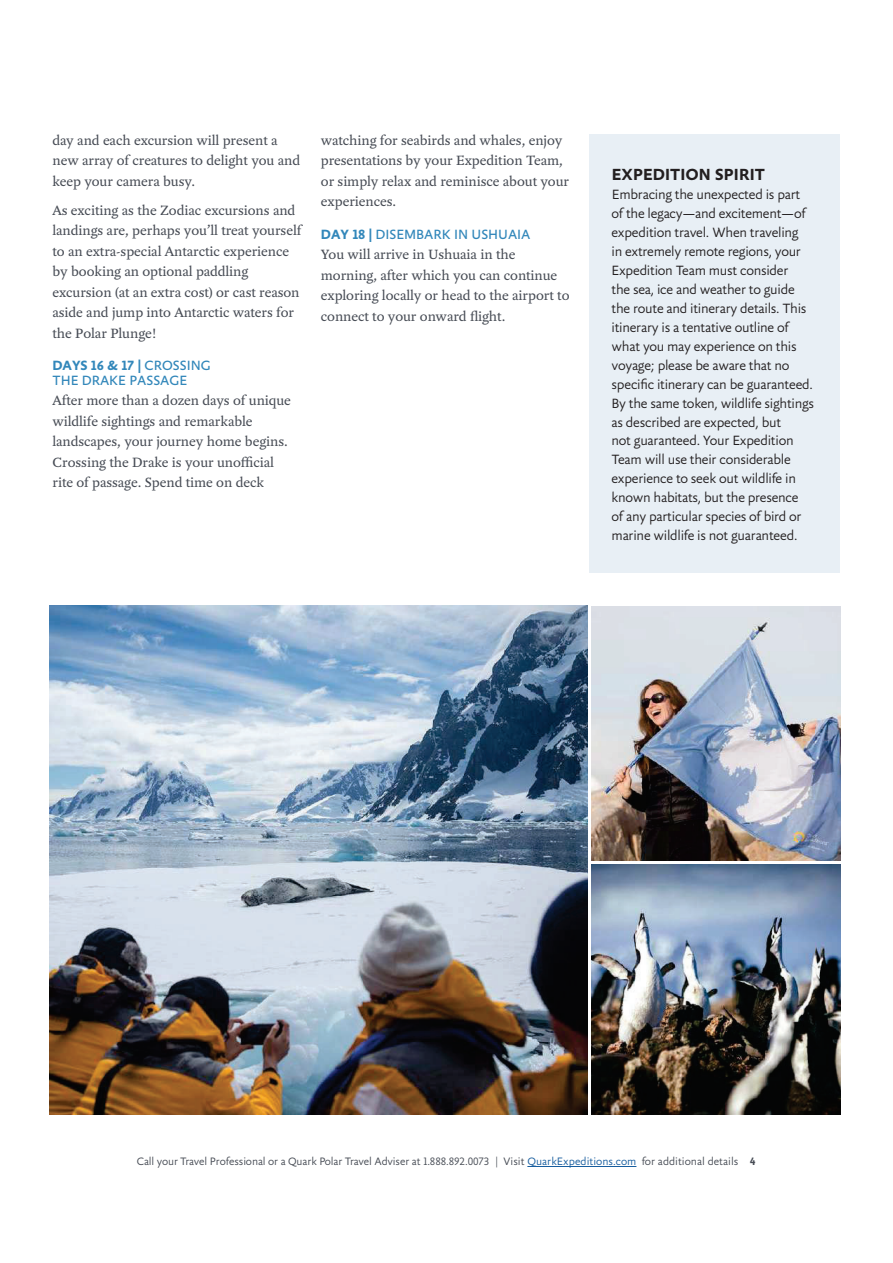
<style>
.page{position:relative;width:893px;height:1263px;background:#fff}
.page>*{position:absolute;margin:0;border:0;box-sizing:border-box;transform-origin:0 0}
.t1{font:700 17.55px "Yoga Sans OT";letter-spacing:.01em;color:#231f20}
.t2{font:14.55px/20.4px "Yoga OT";letter-spacing:-.005em;color:#464b54}
.t3{font:300 14.55px/18.9px "Yoga Sans OT";letter-spacing:-.02em;color:#231f20}
.t4{font:14.55px/14.5px "Yoga Sans OT";color:#3287ba}
.t5{font:300 11.7px "Yoga Sans OT";letter-spacing:-.01em;color:#464b54}
.t6{font:700 11.7px "Yoga Sans OT";color:#464b54}
.s1{font-weight:700}
.s2{color:#175d9e}
</style>
<div class="page">
<img style="left:50px;top:605px;width:537px;height:509px">
<img style="left:591px;top:606px;width:249px;height:255px">
<img style="left:591px;top:864px;width:249px;height:250px">
<div style="left:589px;top:134px;width:251px;height:439px;background:#e8eff5"></div>
<hr style="left:527px;top:1166px;width:109px;height:1px;background:#175d9e">
<p class="t2" style="left:53px;top:131px;width:249px">day and each excursion will present a new array of creatures to delight you and keep your camera busy.</p>
<p class="t2" style="left:53px;top:201px;width:250px">As exciting as the Zodiac excursions and landings are, perhaps you’ll treat yourself to an extra-special Antarctic experience by booking an optional paddling excursion (at an extra cost) or cast reason aside and jump into Antarctic waters for the Polar Plunge!</p>
<p class="t4" style="left:53px;top:359px;width:160px"><span class="s1">DAYS 16 &amp; 17 |</span> CROSSING<br>THE DRAKE PASSAGE</p>
<p class="t2" style="left:53px;top:392px;width:240px">After more than a dozen days of unique wildlife sightings and remarkable landscapes, your journey home begins.<br>Crossing the Drake is your unofficial rite of passage. Spend time on deck</p>
<p class="t2" style="left:321px;top:131px;width:250px">watching for seabirds and whales, enjoy presentations by your Expedition Team, or simply relax and reminisce about your experiences.</p>
<p class="t4" style="left:321px;top:228px;width:211px"><span class="s1">DAY 18 |</span> DISEMBARK IN USHUAIA</p>
<p class="t2" style="left:321px;top:246px;width:250px">You will arrive in Ushuaia in the morning, after which you can continue exploring locally or head to the airport to connect to your onward flight.</p>
<p class="t1" style="left:612px;top:169px;width:155px">EXPEDITION SPIRIT</p>
<p class="t3" style="left:612px;top:186px;width:204px">Embracing the unexpected is part of the legacy—and excitement—of expedition travel. When traveling<br>in extremely remote regions, your Expedition Team must consider<br>the sea, ice and weather to guide the route and itinerary details. This itinerary is a tentative outline of what you may experience on this voyage; please be aware that no specific itinerary can be guaranteed.<br>By the same token, wildlife sightings as described are expected, but<br>not guaranteed. Your Expedition Team will use their considerable experience to seek out wildlife in known habitats, but the presence<br>of any particular species of bird or marine wildlife is not guaranteed.</p>
<p class="t5" style="left:137px;top:1157px;width:603px">Call your Travel Professional or a Quark Polar Travel Adviser at 1.888.892.0073 | Visit <span class="s2">QuarkExpeditions.com</span> for additional details</p>
<p class="t6" style="left:750px;top:1158px;width:7px">4</p>
</div>
